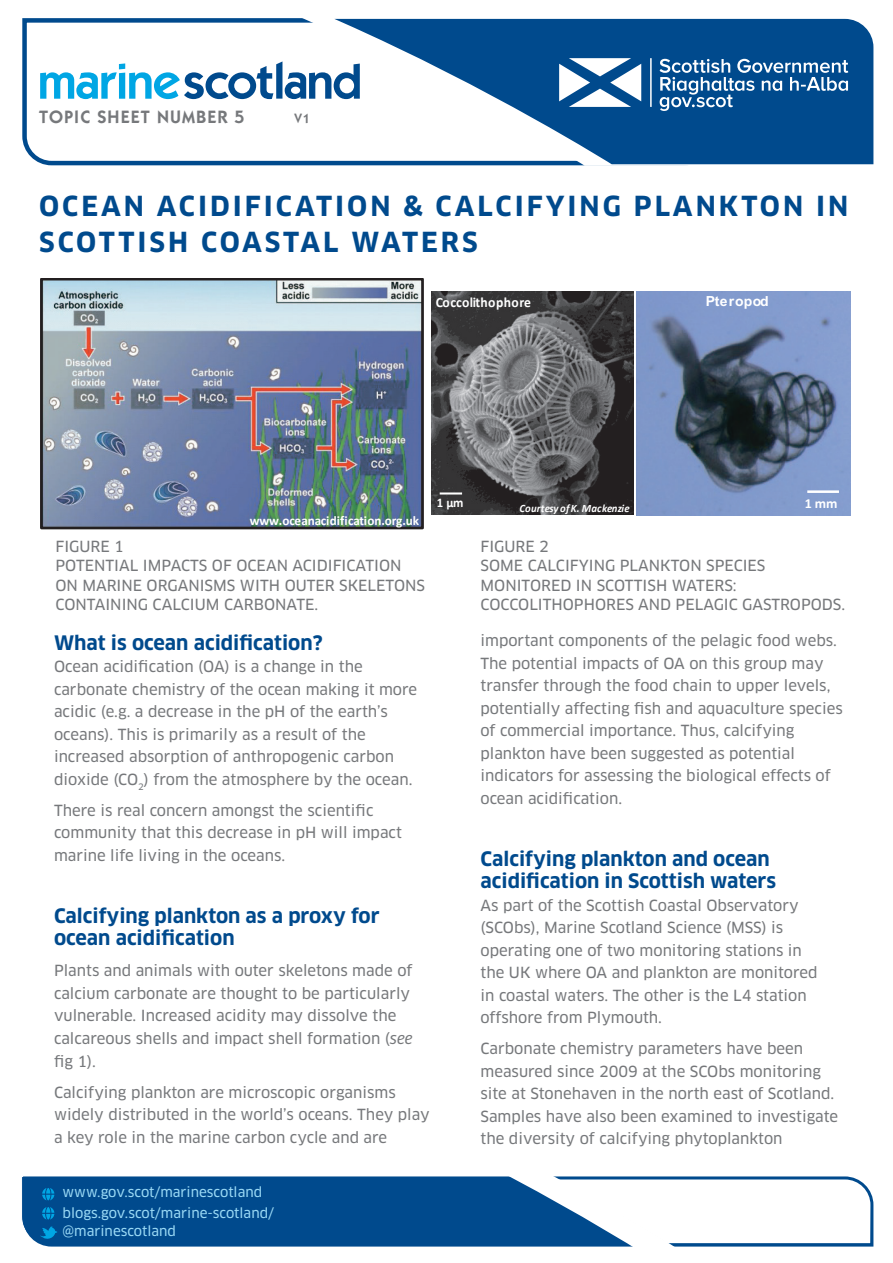
<style>
.page{position:relative;width:893px;height:1263px;background:#fff}
.page>*{position:absolute;margin:0;border:0;box-sizing:border-box;transform-origin:0 0}
.t1{font:700 27px/36px "Clan OT";letter-spacing:.11em;color:#004a8d}
.t2{font:700 19.5px/22.5px "Clan OT";color:#004a8d}
.t3{font:600 18px "ITC Kabel Std";letter-spacing:.06em;color:#76787b}
.t4{font:15px/22.5px "Clan OT News";color:#76787b}
.t5{font:700 14.25px "Calibri";letter-spacing:.02em;color:#fff;scale:.96 1}
.t6{font:700 13.95px "Arial";letter-spacing:.02em;color:#fff}
.t7{font:700 13.95px "Calibri";color:#fff}
.t8{font:13.5px/21px "Clan OT News";color:#9ad9f5}
.t9{font:600 13.5px "ITC Kabel Std";color:#76787b}
.t10{font:700 13.2px "Calibri";letter-spacing:-.005em;color:#fff}
.t11{font:700 13.2px "Calibri";letter-spacing:-.005em;color:#fff;scale:.96 1}
.t12{font:italic 700 11.25px "Calibri";letter-spacing:.015em;color:#fff;scale:.96 1}
.s1{font-family:"Clan OT News Ita"}
</style>
<div class="page">
<svg style="left:22px;top:18px;width:264px;height:148px"></svg>
<svg style="left:286px;top:18px;width:41px;height:148px"></svg>
<svg style="left:40px;top:61px;width:287px;height:38px"></svg>
<svg style="left:327px;top:18px;width:547px;height:148px"></svg>
<hr style="left:650px;top:58px;width:2px;height:49px;background:#fff">
<svg style="left:559px;top:58px;width:82px;height:49px"></svg>
<svg style="left:660px;top:59px;width:188px;height:52px;background:#3872a6"></svg>
<div style="left:22px;top:1176px;width:852px;height:71px;background:#004a8d"></div>
<svg style="left:361px;top:1176px;width:511px;height:71px"></svg>
<svg style="left:42px;top:1188px;width:12px;height:12px"></svg>
<svg style="left:42px;top:1207px;width:12px;height:12px"></svg>
<svg style="left:40px;top:1226px;width:17px;height:15px"></svg>
<img style="left:432px;top:291px;width:201px;height:224px">
<hr style="left:440px;top:492px;width:22px;height:2px;background:#fff">
<img style="left:636px;top:292px;width:214px;height:224px">
<hr style="left:807px;top:490px;width:32px;height:3px;background:#fff">
<img style="left:44px;top:282px;width:376px;height:243px">
<div style="left:40px;top:278px;width:384px;height:251px;border:3px solid #231f20"></div>
<p class="t3" style="left:39px;top:106px;width:207px">TOPIC SHEET NUMBER 5</p>
<p class="t9" style="left:294px;top:110px;width:17px">V1</p>
<h1 class="t1" style="left:39px;top:188px;width:811px">OCEAN ACIDIFICATION &amp; CALCIFYING PLANKTON IN<br>SCOTTISH COASTAL WATERS</h1>
<p class="t5" style="left:436px;top:292px;width:101px">Coccolithophore</p>
<p class="t10" style="left:250px;top:511px;width:171px">www.oceanacidification.org.uk</p>
<p class="t11" style="left:437px;top:493px;width:29px">1 µm</p>
<p class="t12" style="left:519px;top:500px;width:116px">Courtesy of K. Mackenzie</p>
<p class="t6" style="left:706px;top:291px;width:64px">Pteropod</p>
<p class="t7" style="left:805px;top:494px;width:34px">1 mm</p>
<p class="t4" style="left:56px;top:537px;width:371px;line-height:19.5px">FIGURE 1<br>POTENTIAL IMPACTS OF OCEAN ACIDIFICATION<br>ON MARINE ORGANISMS WITH OUTER SKELETONS<br>CONTAINING CALCIUM CARBONATE.</p>
<p class="t4" style="left:480px;top:537px;width:366px;line-height:19.5px">FIGURE 2<br>SOME CALCIFYING PLANKTON SPECIES<br>MONITORED IN SCOTTISH WATERS:<br>COCCOLITHOPHORES AND PELAGIC GASTROPODS.</p>
<h2 class="t2" style="left:54px;top:632px;width:270px">What is ocean acidification?</h2>
<p class="t4" style="left:54px;top:656px;width:365px">Ocean acidification (OA) is a change in the carbonate chemistry of the ocean making it more acidic (e.g. a decrease in the pH of the earth’s oceans). This is primarily as a result of the increased absorption of anthropogenic carbon dioxide (CO<sub>2</sub>) from the atmosphere by the ocean.</p>
<p class="t4" style="left:54px;top:799px;width:349px">There is real concern amongst the scientific community that this decrease in pH will impact marine life living in the oceans.</p>
<h2 class="t2" style="left:54px;top:905px;width:327px">Calcifying plankton as a proxy for ocean acidification</h2>
<p class="t4" style="left:54px;top:960px;width:360px">Plants and animals with outer skeletons made of calcium carbonate are thought to be particularly vulnerable. Increased acidity may dissolve the calcareous shells and impact shell formation (<span class="s1">see </span>fig 1).</p>
<p class="t4" style="left:54px;top:1081px;width:377px">Calcifying plankton are microscopic organisms widely distributed in the world’s oceans. They play a key role in the marine carbon cycle and are</p>
<p class="t8" style="left:63px;top:1182px;width:213px">www.gov.scot/marinescotland blogs.gov.scot/marine-scotland/</p>
<p class="t8" style="left:63px;top:1221px;width:115px">@marinescotland</p>
<p class="t4" style="left:480px;top:630px;width:364px">important components of the pelagic food webs.<br>The potential impacts of OA on this group may transfer through the food chain to upper levels, potentially affecting fish and aquaculture species of commercial importance. Thus, calcifying plankton have been suggested as potential indicators for assessing the biological effects of ocean acidification.</p>
<h2 class="t2" style="left:480px;top:848px;width:297px">Calcifying plankton and ocean acidification in Scottish waters</h2>
<p class="t4" style="left:480px;top:894px;width:339px">As part of the Scottish Coastal Observatory (SCObs), Marine Scotland Science (MSS) is operating one of two monitoring stations in the UK where OA and plankton are monitored in coastal waters. The other is the L4 station offshore from Plymouth.</p>
<p class="t4" style="left:480px;top:1038px;width:359px">Carbonate chemistry parameters have been measured since 2009 at the SCObs monitoring site at Stonehaven in the north east of Scotland.<br>Samples have also been examined to investigate the diversity of calcifying phytoplankton</p>
</div>
